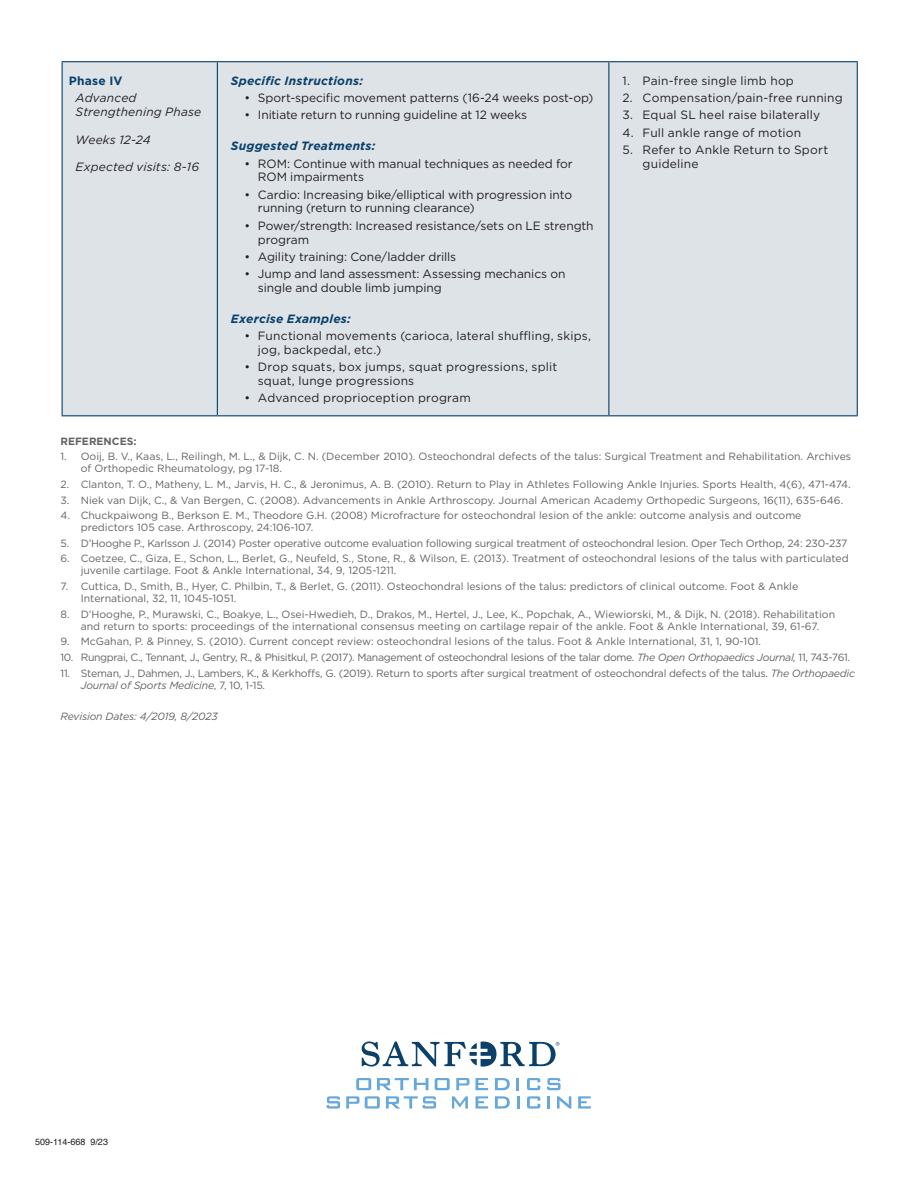
<style>
.page{position:relative;width:918px;height:1188px;background:#fff}
.page>*{position:absolute;margin:0;border:0;box-sizing:border-box;transform-origin:0 0}
.t1{font:12px/13.8px "Gotham";color:#231f20}
.t2{font:italic 700 12px "Gotham";letter-spacing:.02em;color:#0a406a}
.t3{font:italic 12px/13.8px "Gotham";letter-spacing:.01em;color:#231f20}
.t4{font:700 12px "Gotham";letter-spacing:.015em;color:#0a406a}
.t5{font:10.5px/12px "Gotham";color:#636366}
.t6{font:10.5px/12.1px "Gotham";letter-spacing:-.02em;color:#636366}
.t7{font:10.5px "Gotham";letter-spacing:-.03em;color:#636366}
.t8{font:italic 10.5px "Gotham";letter-spacing:-.015em;color:#636366}
.t9{font:700 10.5px "Gotham";color:#636366}
.t10{font:9px "Helvetica";letter-spacing:-.005em;color:#231f20}
.s1{font-style:italic}
</style>
<div class="page">
<div style="left:63px;top:62px;width:794px;height:353px;background:#dee3e8"></div>
<hr style="left:62px;top:61px;width:155px;height:1px;background:#0a406a">
<hr style="left:62px;top:62px;width:1px;height:353px;background:#0a406a">
<hr style="left:217px;top:61px;width:392px;height:1px;background:#0a406a">
<hr style="left:217px;top:62px;width:1px;height:353px;background:#0a406a">
<hr style="left:609px;top:61px;width:249px;height:1px;background:#0a406a">
<hr style="left:608px;top:62px;width:1px;height:353px;background:#0a406a">
<hr style="left:857px;top:62px;width:1px;height:353px;background:#0a406a">
<hr style="left:62px;top:415px;width:155px;height:1px;background:#0a406a">
<hr style="left:217px;top:415px;width:392px;height:1px;background:#0a406a">
<hr style="left:609px;top:415px;width:249px;height:1px;background:#0a406a">
<svg style="left:356px;top:1078px;width:15px;height:12px"></svg>
<svg style="left:377px;top:1078px;width:51px;height:12px"></svg>
<svg style="left:435px;top:1078px;width:15px;height:12px"></svg>
<svg style="left:456px;top:1078px;width:32px;height:12px"></svg>
<svg style="left:495px;top:1078px;width:15px;height:12px"></svg>
<svg style="left:517px;top:1078px;width:2px;height:12px"></svg>
<svg style="left:527px;top:1078px;width:13px;height:12px"></svg>
<svg style="left:547px;top:1078px;width:14px;height:12px"></svg>
<svg style="left:326px;top:1096px;width:14px;height:13px"></svg>
<svg style="left:346px;top:1096px;width:13px;height:13px"></svg>
<svg style="left:365px;top:1096px;width:15px;height:13px"></svg>
<svg style="left:386px;top:1096px;width:50px;height:13px"></svg>
<svg style="left:452px;top:1096px;width:16px;height:13px"></svg>
<svg style="left:476px;top:1096px;width:12px;height:13px"></svg>
<svg style="left:495px;top:1096px;width:15px;height:13px"></svg>
<svg style="left:517px;top:1096px;width:2px;height:13px"></svg>
<svg style="left:527px;top:1096px;width:13px;height:13px"></svg>
<svg style="left:547px;top:1096px;width:3px;height:13px"></svg>
<svg style="left:557px;top:1096px;width:14px;height:13px"></svg>
<svg style="left:578px;top:1096px;width:13px;height:13px"></svg>
<svg style="left:362px;top:1041px;width:198px;height:26px"></svg>
<p class="t4" style="left:69px;top:73px;width:55px">Phase IV</p>
<p class="t3" style="left:76px;top:91px;width:127px">Advanced<br>Strengthening Phase</p>
<p class="t3" style="left:76px;top:132px;width:77px">Weeks 12-24</p>
<p class="t3" style="left:76px;top:160px;width:125px">Expected visits: 8-16</p>
<p class="t2" style="left:231px;top:73px;width:134px">Specific Instructions:</p>
<p class="t1" style="left:244px;top:91px;width:350px">• Sport-specific movement patterns (16-24 weeks post-op)</p>
<p class="t1" style="left:244px;top:108px;width:284px">• Initiate return to running guideline at 12 weeks</p>
<p class="t2" style="left:231px;top:138px;width:146px">Suggested Treatments:</p>
<p class="t1" style="left:258px;top:156px;width:316px;text-indent:-14px">• ROM: Continue with manual techniques as needed for<br>ROM impairments</p>
<p class="t1" style="left:258px;top:187px;width:316px;text-indent:-14px">• Cardio: Increasing bike/elliptical with progression into running (return to running clearance)</p>
<p class="t1" style="left:258px;top:218px;width:337px;text-indent:-14px">• Power/strength: Increased resistance/sets on LE strength program</p>
<p class="t1" style="left:244px;top:249px;width:213px">• Agility training: Cone/ladder drills</p>
<p class="t1" style="left:258px;top:267px;width:309px;text-indent:-14px">• Jump and land assessment: Assessing mechanics on single and double limb jumping</p>
<p class="t2" style="left:231px;top:311px;width:121px">Exercise Examples:</p>
<p class="t1" style="left:258px;top:329px;width:335px;text-indent:-14px">• Functional movements (carioca, lateral shuffling, skips, jog, backpedal, etc.)</p>
<p class="t1" style="left:258px;top:360px;width:301px;text-indent:-14px">• Drop squats, box jumps, squat progressions, split squat, lunge progressions</p>
<p class="t1" style="left:244px;top:391px;width:228px">• Advanced proprioception program</p>
<p class="t1" style="left:622px;top:73px;width:173px">1. Pain-free single limb hop</p>
<p class="t1" style="left:622px;top:91px;width:222px">2. Compensation/pain-free running</p>
<p class="t1" style="left:622px;top:108px;width:199px">3. Equal SL heel raise bilaterally</p>
<p class="t1" style="left:622px;top:125px;width:180px">4. Full ankle range of motion</p>
<p class="t1" style="left:643px;top:143px;width:187px;text-indent:-20px">5. Refer to Ankle Return to Sport guideline</p>
<p class="t9" style="left:60px;top:434px;width:78px">REFERENCES:</p>
<p class="t5" style="left:81px;top:450px;width:772px;text-indent:-20px">1. Ooij, B. V., Kaas, L., Reilingh, M. L., &amp; Dijk, C. N. (December 2010). Osteochondral defects of the talus: Surgical Treatment and Rehabilitation. Archives of Orthopedic Rheumatology, pg 17-18.</p>
<p class="t5" style="left:60px;top:478px;width:792px">2. Clanton, T. O., Matheny, L. M., Jarvis, H. C., &amp; Jeronimus, A. B. (2010). Return to Play in Athletes Following Ankle Injuries. Sports Health, 4(6), 471-474.</p>
<p class="t5" style="left:60px;top:494px;width:784px">3. Niek van Dijk, C., &amp; Van Bergen, C. (2008). Advancements in Ankle Arthroscopy. Journal American Academy Orthopedic Surgeons, 16(11), 635-646.</p>
<p class="t5" style="left:81px;top:509px;width:722px;text-indent:-20px">4. Chuckpaiwong B., Berkson E. M., Theodore G.H. (2008) Microfracture for osteochondral lesion of the ankle: outcome analysis and outcome predictors 105 case. Arthroscopy, 24:106-107.</p>
<p class="t6" style="left:60px;top:537px;width:788px">5. D’Hooghe P., Karlsson J. (2014) Poster operative outcome evaluation following surgical treatment of osteochondral lesion. Oper Tech Orthop, 24: 230-237</p>
<p class="t5" style="left:81px;top:552px;width:770px;text-indent:-20px">6. Coetzee, C., Giza, E., Schon, L., Berlet, G., Neufeld, S., Stone, R., &amp; Wilson, E. (2013). Treatment of osteochondral lesions of the talus with particulated juvenile cartilage. Foot &amp; Ankle International, 34, 9, 1205-1211.</p>
<p class="t5" style="left:81px;top:580px;width:719px;text-indent:-20px">7. Cuttica, D., Smith, B., Hyer, C. Philbin, T., &amp; Berlet, G. (2011). Osteochondral lesions of the talus: predictors of clinical outcome. Foot &amp; Ankle<br>International, 32, 11, 1045-1051.</p>
<p class="t5" style="left:60px;top:608px;width:776px;text-align:center">8. D’Hooghe, P., Murawski, C., Boakye, L., Osei-Hwedieh, D., Drakos, M., Hertel, J., Lee, K., Popchak, A., Wiewiorski, M., &amp; Dijk, N. (2018). Rehabilitation and return to sports: proceedings of the international consensus meeting on cartilage repair of the ankle. Foot &amp; Ankle International, 39, 61-67.</p>
<p class="t5" style="left:60px;top:635px;width:702px">9. McGahan, P. &amp; Pinney, S. (2010). Current concept review: osteochondral lesions of the talus. Foot &amp; Ankle International, 31, 1, 90-101.</p>
<p class="t7" style="left:60px;top:651px;width:791px">10. Rungprai, C., Tennant, J., Gentry, R., &amp; Phisitkul, P. (2017). Management of osteochondral lesions of the talar dome. <span class="s1">The Open Orthopaedics Journal,</span> 11, 743-761.</p>
<p class="t6" style="left:81px;top:667px;width:776px;text-indent:-20px">11. Steman, J., Dahmen, J., Lambers, K., &amp; Kerkhoffs, G. (2019). Return to sports after surgical treatment of osteochondral defects of the talus. <span class="s1">The Orthopaedic<br>Journal of Sports Medicine</span>, 7, 10, 1-15.</p>
<p class="t8" style="left:60px;top:709px;width:159px">Revision Dates: 4/2019, 8/2023</p>
<p class="t10" style="left:35px;top:1135px;width:74px">509-114-668 9/23</p>
</div>
